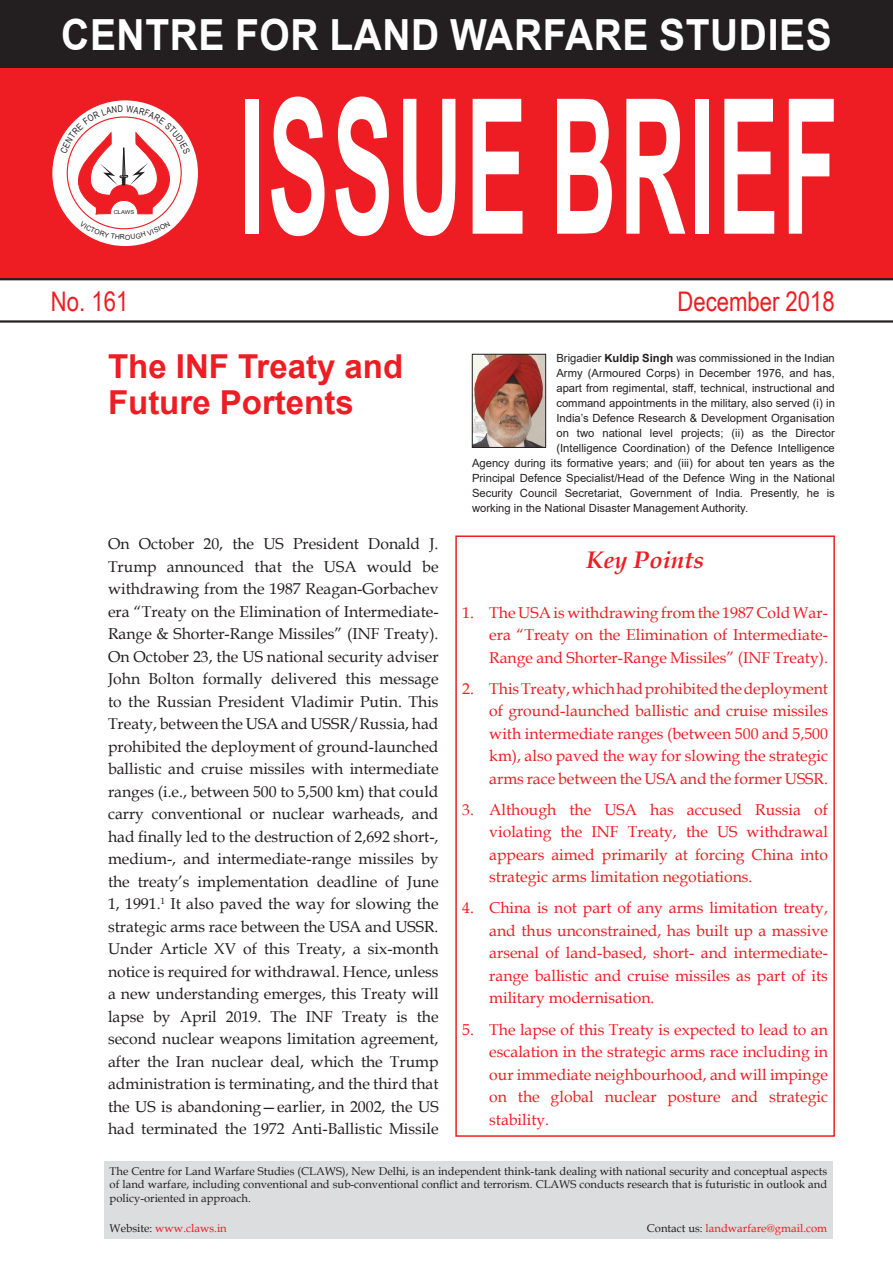
<style>
.page{position:relative;width:893px;height:1263px;background:#fff}
.page>*{position:absolute;margin:0;border:0;box-sizing:border-box;transform-origin:0 0}
.t1{font:700 188.4px "Arial";letter-spacing:.035em;color:#fff;scale:.49 1}
.t2{font:700 42.9px "Arial";letter-spacing:.015em;color:#fff;scale:.91 1}
.t3{font:700 33px/36.3px "Arial";color:#ee1d23}
.t4{font:27px "Arial Narrow";color:#ee1d23}
.KeyPoints{font:italic 700 24px "Book Antiqua";color:#ee1d23}
.Body_text{font:15.75px/22.5px "Book Antiqua";color:#231f20;text-align:justify}
.Body_text-2{font:15.75px/22.5px "Book Antiqua";color:#ee1d23;text-align:justify}
.t5{font:11.25px "Arial";color:#231f20}
.Body_text-3{font:11.25px/13.5px "Book Antiqua";color:#231f20;text-align:justify}
.Body_text-4{font:11.25px "Book Antiqua";color:#ee1d23}
.t6{font:6.9px "Arial";color:#231f20}
.t7{font:5.4px "Arial";color:#231f20;scale:1.1 1}
.s1{font-weight:700}
.s2{color:#231f20}
</style>
<div class="page">
<div style="left:455px;top:535px;width:380px;height:602px;border:2px solid #ee1d23"></div>
<div style="left:104px;top:1161px;width:729px;height:77px;background:#dcdddf"></div>
<div style="left:0;top:67px;width:893px;height:212px;background:#ee1d23"></div>
<svg style="left:52px;top:100px;width:147px;height:147px;background:#fce4e5"></svg>
<div style="left:0;top:0;width:893px;height:67px;background:#231f20"></div>
<hr style="left:0;top:320px;width:893px;height:3px;background:#231f20">
<hr style="left:0;top:278px;width:893px;height:2px;background:#231f20">
<img style="left:474px;top:356px;width:70px;height:90px">
<div style="left:472px;top:354px;width:74px;height:94px;border:1px solid #231f20"></div>
<svg style="left:60px;top:106px;width:130px;height:108px"></svg>
<svg style="left:80px;top:221px;width:90px;height:19px;background:#fce3e4"></svg>
<p class="t2" style="left:61px;top:5px;width:848px">CENTRE FOR LAND WARFARE STUDIES</p>
<p class="t7" style="left:114px;top:208px;width:20px">CLAWS</p>
<p class="t6" style="left:120px;top:232px;width:7px">R</p>
<p class="t1" style="left:239px;top:35px;width:1223px">ISSUE BRIEF</p>
<p class="t4" style="left:51px;top:282px;width:79px">No. 161</p>
<p class="t4" style="left:677px;top:282px;width:159px">December 2018</p>
<p class="t3" style="left:108px;top:349px;width:297px">The INF Treaty and<br>Future Portents</p>
<p class="Body_text" style="left:108px;top:532px;width:332px">On October 20, the US President Donald J.<br>Trump announced that the USA would be withdrawing from the 1987 Reagan-Gorbachev era “Treaty on the Elimination of Intermediate-Range &amp; Shorter-Range Missiles” (INF Treaty).<br>On October 23, the US national security adviser John Bolton formally delivered this message to the Russian President Vladimir Putin. This Treaty, between the USA and USSR/Russia, had prohibited the deployment of ground-launched ballistic and cruise missiles with intermediate ranges (i.e., between 500 to 5,500 km) that could carry conventional or nuclear warheads, and had finally led to the destruction of 2,692 short-, medium-, and intermediate-range missiles by the treaty’s implementation deadline of June 1, 1991.<sup>1</sup> It also paved the way for slowing the strategic arms race between the USA and USSR.<br>Under Article XV of this Treaty, a six-month notice is required for withdrawal. Hence, unless a new understanding emerges, this Treaty will lapse by April 2019. The INF Treaty is the second nuclear weapons limitation agreement, after the Iran nuclear deal, which the Trump administration is terminating, and the third that the US is abandoning—earlier, in 2002, the US had terminated the 1972 Anti-Ballistic Missile</p>
<p class="t5" style="left:556px;top:350px;width:280px">Brigadier <span class="s1">Kuldip Singh</span> was commissioned in the Indian</p>
<p class="t5" style="left:556px;top:365px;width:280px">Army (Armoured Corps) in December 1976, and has,</p>
<p class="t5" style="left:556px;top:380px;width:280px">apart from regimental, staff, technical, instructional and</p>
<p class="t5" style="left:556px;top:395px;width:280px">command appointments in the military, also served (i) in</p>
<p class="t5" style="left:556px;top:410px;width:280px">India’s Defence Research &amp; Development Organisation</p>
<p class="t5" style="left:556px;top:425px;width:280px">on two national level projects; (ii) as the Director</p>
<p class="t5" style="left:556px;top:440px;width:280px">(Intelligence Coordination) of the Defence Intelligence</p>
<p class="t5" style="left:472px;top:455px;width:364px">Agency during its formative years; and (iii) for about ten years as the</p>
<p class="t5" style="left:472px;top:470px;width:364px">Principal Defence Specialist/Head of the Defence Wing in the National</p>
<p class="t5" style="left:472px;top:485px;width:364px">Security Council Secretariat, Government of India. Presently, he is</p>
<p class="t5" style="left:472px;top:500px;width:278px">working in the National Disaster Management Authority.</p>
<p class="KeyPoints" style="left:586px;top:543px;width:120px">Key Points</p>
<p class="Body_text-2" style="left:489px;top:600px;width:340px;text-indent:-27px">1. The USA is withdrawing from the 1987 Cold War&shy;era “Treaty on the Elimination of Intermediate-Range and Shorter-Range Missiles” (INF Treaty).</p>
<p class="Body_text-2" style="left:489px;top:677px;width:340px;text-indent:-27px">2. This Treaty, which had prohibited the deployment of ground-launched ballistic and cruise missiles with intermediate ranges (between 500 and 5,500 km), also paved the way for slowing the strategic arms race between the USA and the former USSR.</p>
<p class="Body_text-2" style="left:489px;top:798px;width:340px;text-indent:-27px">3. Although the USA has accused Russia of violating the INF Treaty, the US withdrawal appears aimed primarily at forcing China into strategic arms limitation negotiations.</p>
<p class="Body_text-2" style="left:489px;top:896px;width:340px;text-indent:-27px">4. China is not part of any arms limitation treaty, and thus unconstrained, has built up a massive arsenal of land-based, short- and intermediate&shy;range ballistic and cruise missiles as part of its military modernisation.</p>
<p class="Body_text-2" style="left:489px;top:1018px;width:340px;text-indent:-27px">5. The lapse of this Treaty is expected to lead to an escalation in the strategic arms race including in our immediate neighbourhood, and will impinge on the global nuclear posture and strategic stability.</p>
<p class="Body_text-3" style="left:110px;top:1164px;width:719px">The Centre for Land Warfare Studies (CLAWS), New Delhi, is an independent think-tank dealing with national security and conceptual aspects of land warfare, including conventional and sub-conventional conflict and terrorism. CLAWS conducts research that is futuristic in outlook and policy-oriented in approach.</p>
<p class="Body_text-4" style="left:110px;top:1220px;width:119px"><span class="s2">Website:</span> www.claws.in</p>
<p class="Body_text-4" style="left:647px;top:1220px;width:182px"><span class="s2">Contact us:</span> landwarfare@gmail.com</p>
</div>
